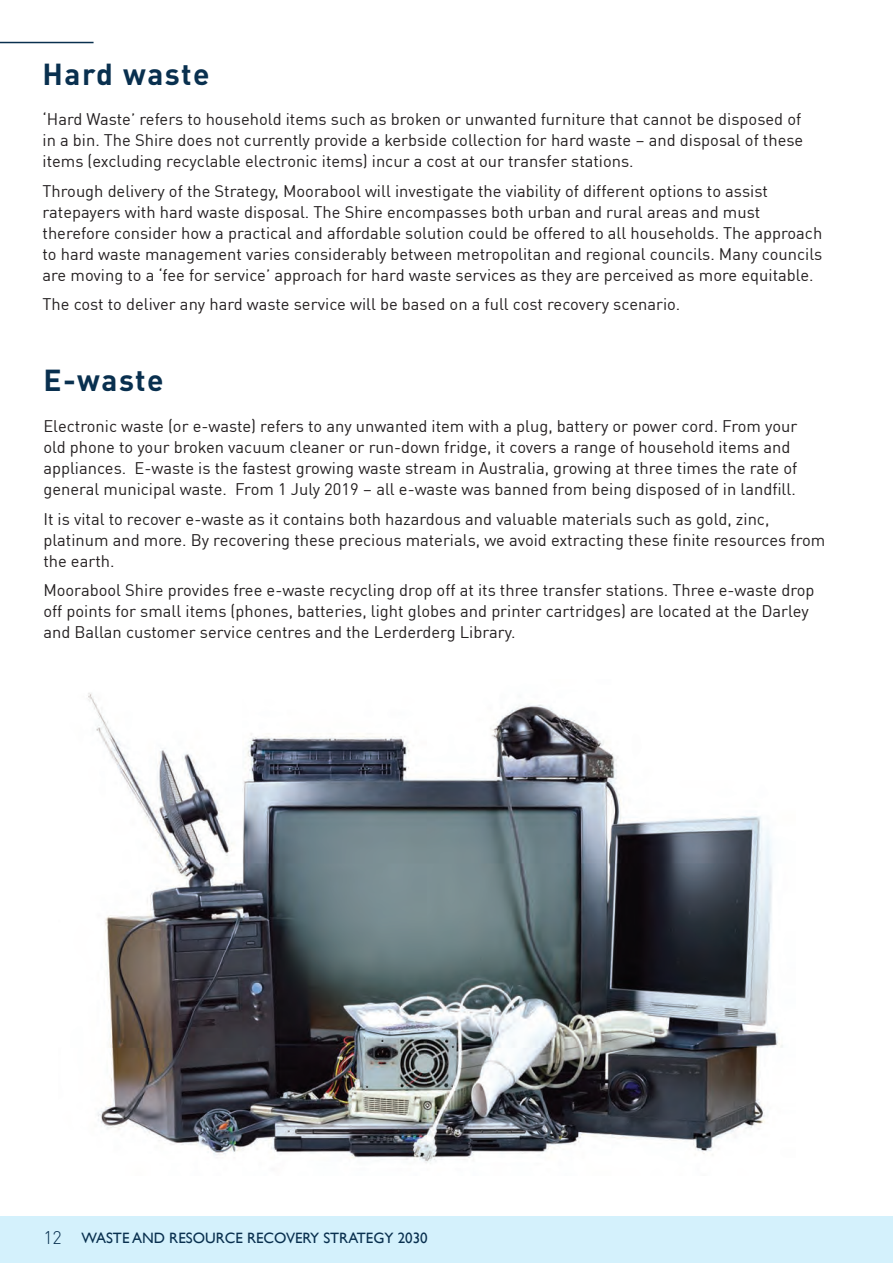
<style>
.page{position:relative;width:893px;height:1263px;background:#fff}
.page>*{position:absolute;margin:0;border:0;box-sizing:border-box;transform-origin:0 0}
.t1{font:700 30px "DIN";letter-spacing:.05em;color:#09304f}
.t2{font:16.5px/21px "FFDI Nfor PUMA";color:#231f20}
.t3{font:15px "Gill Sans";color:#09304f}
.s1{font-family:"DIN";font-weight:300;font-size:18px}
</style>
<div class="page">
<div style="left:0;top:1216px;width:893px;height:47px;background:#d4f1fc"></div>
<hr style="left:0;top:42px;width:94px;height:1px;background:#09304f">
<img style="left:88px;top:693px;width:695px;height:470px">
<h1 class="t1" style="left:43px;top:55px;width:169px">Hard waste</h1>
<p class="t2" style="left:43px;top:108px;width:762px">‘Hard Waste’ refers to household items such as broken or unwanted furniture that cannot be disposed of in a bin. The Shire does not currently provide a kerbside collection for hard waste – and disposal of these items (excluding recyclable electronic items) incur a cost at our transfer stations.</p>
<p class="t2" style="left:43px;top:179px;width:781px">Through delivery of the Strategy, Moorabool will investigate the viability of different options to assist ratepayers with hard waste disposal. The Shire encompasses both urban and rural areas and must therefore consider how a practical and affordable solution could be offered to all households. The approach to hard waste management varies considerably between metropolitan and regional councils. Many councils are moving to a ‘fee for service’ approach for hard waste services as they are perceived as more equitable.</p>
<p class="t2" style="left:43px;top:293px;width:639px">The cost to deliver any hard waste service will be based on a full cost recovery scenario.</p>
<h1 class="t1" style="left:43px;top:360px;width:122px">E-waste</h1>
<p class="t2" style="left:43px;top:414px;width:755px">Electronic waste (or e-waste) refers to any unwanted item with a plug, battery or power cord. From your old phone to your broken vacuum cleaner or run-down fridge, it covers a range of household items and appliances. E-waste is the fastest growing waste stream in Australia, growing at three times the rate of general municipal waste. From 1 July 2019 – all e-waste was banned from being disposed of in landfill.</p>
<p class="t2" style="left:43px;top:507px;width:783px">It is vital to recover e-waste as it contains both hazardous and valuable materials such as gold, zinc, platinum and more. By recovering these precious materials, we avoid extracting these finite resources from the earth.</p>
<p class="t2" style="left:43px;top:578px;width:773px">Moorabool Shire provides free e-waste recycling drop off at its three transfer stations. Three e-waste drop off points for small items (phones, batteries, light globes and printer cartridges) are located at the Darley and Ballan customer service centres and the Lerderderg Library.</p>
<p class="t3" style="left:43px;top:1229px;width:386px"><span class="s1">12</span> WASTE AND RESOURCE RECOVERY STRATEGY 2030</p>
</div>
